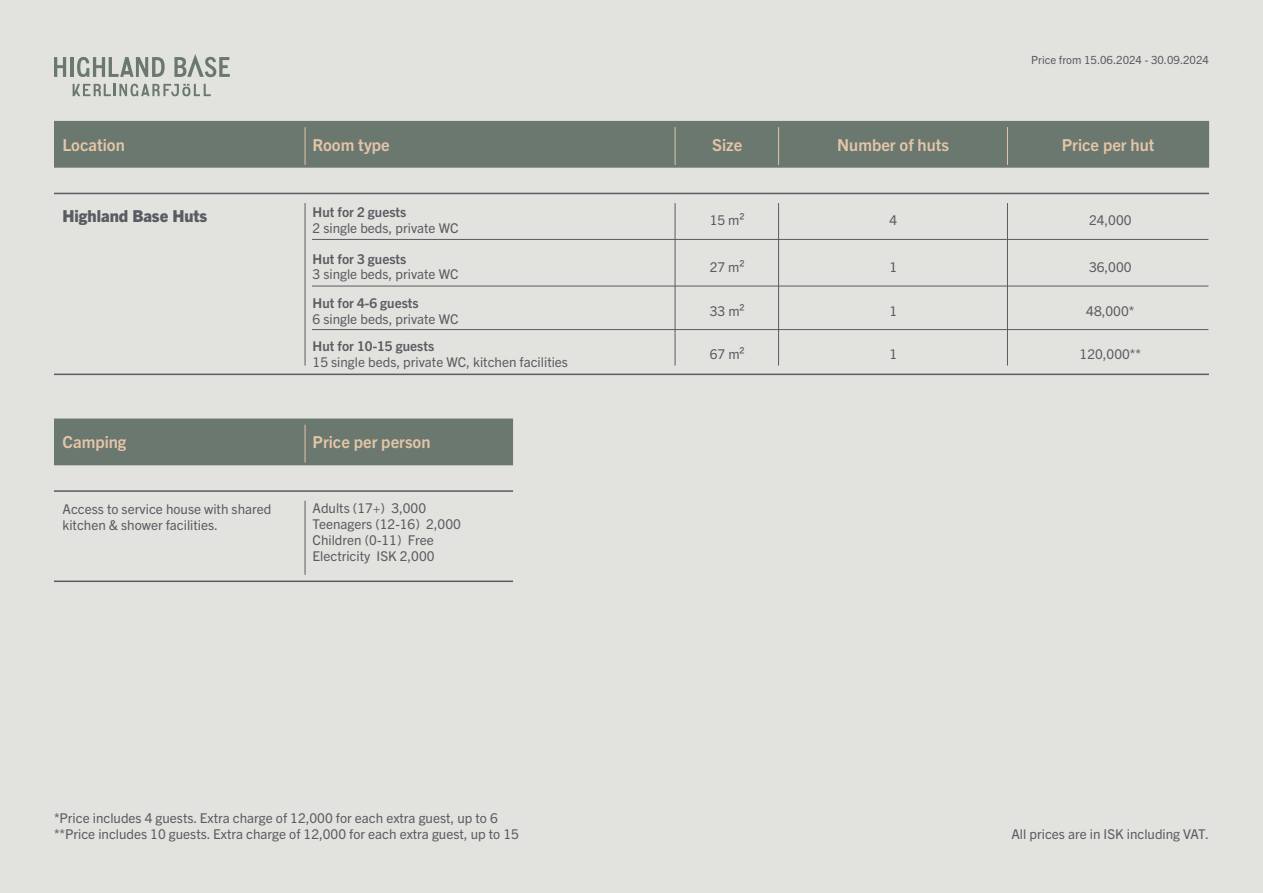
<style>
.page{position:relative;width:1263px;height:893px;background:#e2e2df}
.page>*{position:absolute;margin:0;border:0;box-sizing:border-box;transform-origin:0 0}
.t1{font:700 16.5px "Trade Gothic Next LT Pro";color:#e5c5a7}
.t2{font:800 16.5px "Trade Gothic Next LT Pro";color:#595c61}
.t3{font:13.5px/15.8px "Trade Gothic Next LT Pro";color:#595c61}
.t4{font:700 13.5px "Trade Gothic Next LT Pro";color:#595c61}
.t5{font:11.25px "Trade Gothic Next LT Pro";color:#595c61}
</style>
<div class="page">
<div style="left:54px;top:121px;width:1155px;height:47px;background:#6a786f"></div>
<div style="left:54px;top:418px;width:459px;height:47px;background:#6a786f"></div>
<svg style="left:73px;top:84px;width:138px;height:12px"></svg>
<svg style="left:54px;top:57px;width:12px;height:20px"></svg>
<hr style="left:70px;top:57px;width:3px;height:20px;background:#6a786f">
<svg style="left:174px;top:54px;width:56px;height:23px"></svg>
<svg style="left:77px;top:57px;width:88px;height:20px"></svg>
<hr style="left:778px;top:127px;width:1px;height:38px;background:#e5c5a7">
<hr style="left:675px;top:127px;width:1px;height:38px;background:#e5c5a7">
<hr style="left:778px;top:203px;width:1px;height:163px;background:#595c61">
<hr style="left:675px;top:203px;width:1px;height:163px;background:#595c61">
<hr style="left:305px;top:127px;width:1px;height:38px;background:#e5c5a7">
<hr style="left:305px;top:425px;width:1px;height:38px;background:#e5c5a7">
<hr style="left:305px;top:203px;width:1px;height:163px;background:#595c61">
<hr style="left:305px;top:501px;width:1px;height:74px;background:#595c61">
<hr style="left:1007px;top:127px;width:1px;height:38px;background:#e5c5a7">
<hr style="left:1007px;top:203px;width:1px;height:163px;background:#595c61">
<hr style="left:54px;top:193px;width:1155px;height:1px;background:#595c61">
<hr style="left:54px;top:490px;width:459px;height:2px;background:#595c61">
<hr style="left:312px;top:239px;width:896px;height:1px;background:#595c61">
<hr style="left:312px;top:329px;width:896px;height:1px;background:#595c61">
<hr style="left:312px;top:286px;width:896px;height:1px;background:#595c61">
<hr style="left:54px;top:374px;width:1155px;height:1px;background:#595c61">
<hr style="left:54px;top:581px;width:459px;height:1px;background:#595c61">
<p class="t5" style="left:1031px;top:52px;width:179px">Price from 15.06.2024 - 30.09.2024</p>
<p class="t1" style="left:63px;top:133px;width:64px">Location</p>
<p class="t1" style="left:313px;top:133px;width:79px">Room type</p>
<p class="t1" style="left:712px;top:133px;width:32px">Size</p>
<p class="t1" style="left:837px;top:133px;width:113px">Number of huts</p>
<p class="t1" style="left:1062px;top:133px;width:94px">Price per hut</p>
<p class="t2" style="left:63px;top:204px;width:146px">Highland Base Huts</p>
<p class="t4" style="left:313px;top:203px;width:95px">Hut for 2 guests</p>
<p class="t3" style="left:313px;top:219px;width:147px">2 single beds, private WC</p>
<p class="t4" style="left:313px;top:249px;width:95px">Hut for 3 guests</p>
<p class="t3" style="left:313px;top:266px;width:147px">3 single beds, private WC</p>
<p class="t4" style="left:313px;top:294px;width:108px">Hut for 4-6 guests</p>
<p class="t3" style="left:313px;top:310px;width:147px">6 single beds, private WC</p>
<p class="t4" style="left:313px;top:336px;width:123px">Hut for 10-15 guests</p>
<p class="t3" style="left:313px;top:353px;width:257px">15 single beds, private WC, kitchen facilities</p>
<p class="t1" style="left:63px;top:431px;width:65px">Camping</p>
<p class="t1" style="left:313px;top:431px;width:119px">Price per person</p>
<p class="t3" style="left:63px;top:500px;width:210px">Access to service house with shared kitchen &amp; shower facilities.</p>
<p class="t3" style="left:313px;top:500px;width:150px">Adults (17+) 3,000<br>Teenagers (12-16) 2,000<br>Children (0-11) Free<br>Electricity ISK 2,000</p>
<p class="t3" style="left:54px;top:809px;width:466px">*Price includes 4 guests. Extra charge of 12,000 for each extra guest, up to 6 **Price includes 10 guests. Extra charge of 12,000 for each extra guest, up to 15</p>
<p class="t3" style="left:710px;top:211px;width:36px">15 m²</p>
<p class="t3" style="left:889px;top:211px;width:9px">4</p>
<p class="t3" style="left:1089px;top:211px;width:44px">24,000</p>
<p class="t3" style="left:710px;top:258px;width:36px">27 m²</p>
<p class="t3" style="left:889px;top:258px;width:9px">1</p>
<p class="t3" style="left:1089px;top:258px;width:44px">36,000</p>
<p class="t3" style="left:710px;top:302px;width:36px">33 m²</p>
<p class="t3" style="left:889px;top:302px;width:9px">1</p>
<p class="t3" style="left:1086px;top:302px;width:50px">48,000*</p>
<p class="t3" style="left:710px;top:345px;width:36px">67 m²</p>
<p class="t3" style="left:889px;top:345px;width:9px">1</p>
<p class="t3" style="left:1079px;top:345px;width:63px">120,000**</p>
<p class="t3" style="left:1011px;top:825px;width:199px">All prices are in ISK including VAT.</p>
</div>
